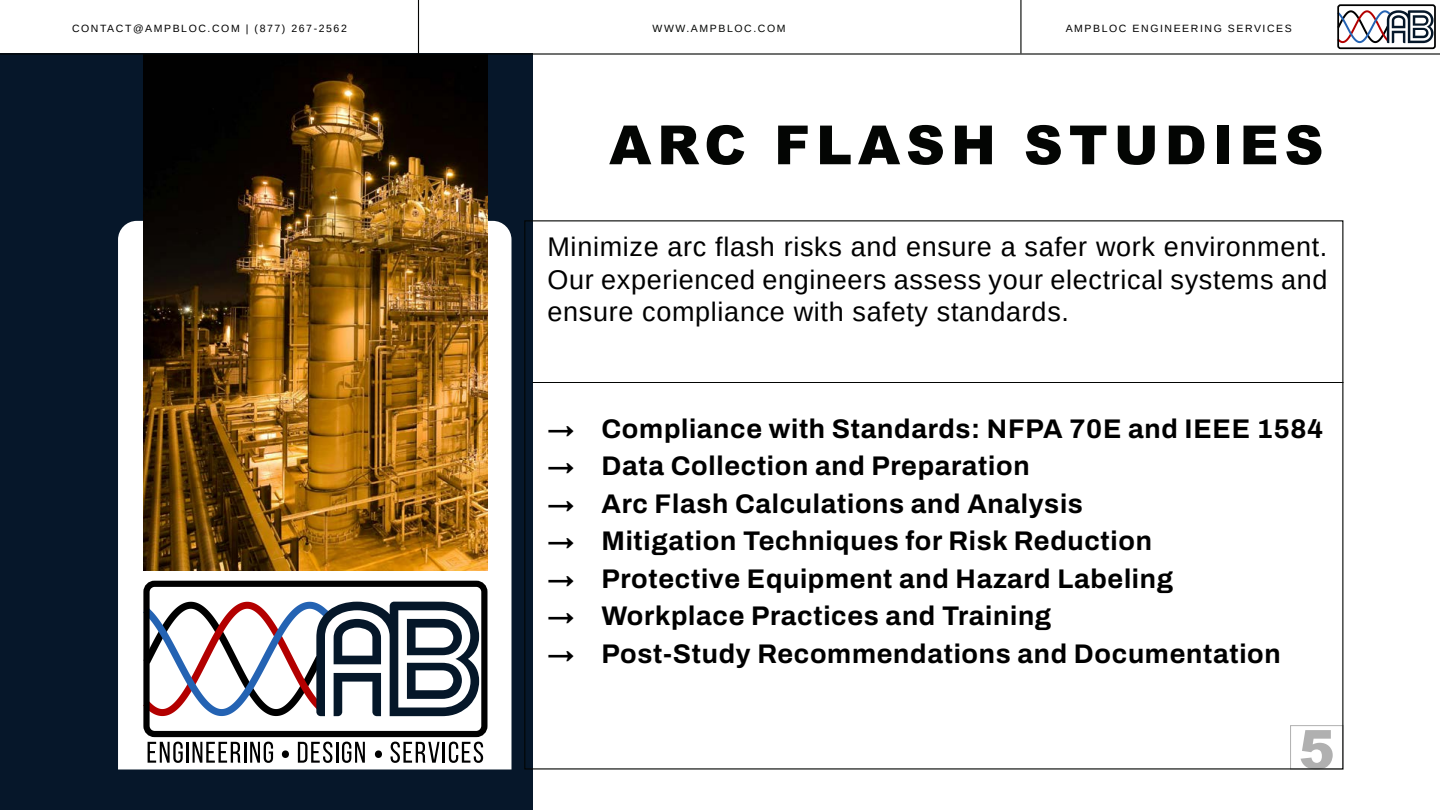
<style>
.page{position:relative;width:1440px;height:810px;background:#fff}
.page>*{position:absolute;margin:0;border:0;box-sizing:border-box;transform-origin:0 0}
.t1{font:900 54px "Arial";letter-spacing:.11em;color:#030503}
.t2{font:900 54px "Arial";color:#b0b0b0}
.t3{font:600 27px "Archivo";letter-spacing:.025em;color:#000}
.t4{font:27px/32.4px "Arimo";letter-spacing:.025em;color:#000;text-align:justify}
.t5{font:10.5px "Arimo";letter-spacing:.15em;color:#000}
.t6{font:10.5px "Arimo";letter-spacing:.15em;color:#030503}
</style>
<div class="page">
<div style="left:1290px;top:725px;width:53px;height:45px;border:1px solid #b0b0b0"></div>
<div style="left:0;top:53px;width:532px;height:757px;background:#06172a"></div>
<hr style="left:532px;top:382px;width:811px;height:1px;background:#030503">
<hr style="left:418px;top:0;width:1px;height:55px;background:#030503">
<hr style="left:1020px;top:0;width:2px;height:53px;background:#030503">
<div style="left:118px;top:221px;width:394px;height:549px;background:#fff"></div>
<svg style="left:148px;top:742px;width:35px;height:21px"></svg>
<hr style="left:186px;top:742px;width:3px;height:21px;background:#000">
<svg style="left:193px;top:742px;width:47px;height:21px"></svg>
<hr style="left:244px;top:742px;width:2px;height:21px;background:#000">
<svg style="left:250px;top:742px;width:23px;height:21px"></svg>
<svg style="left:298px;top:742px;width:34px;height:21px"></svg>
<hr style="left:336px;top:742px;width:2px;height:21px;background:#000">
<svg style="left:342px;top:742px;width:23px;height:21px"></svg>
<svg style="left:391px;top:742px;width:49px;height:21px"></svg>
<hr style="left:443px;top:742px;width:2px;height:21px;background:#000">
<svg style="left:449px;top:742px;width:34px;height:21px"></svg>
<div style="left:282px;top:750px;width:7px;height:8px;background:#000;border-radius:50%"></div>
<div style="left:375px;top:750px;width:7px;height:8px;background:#000;border-radius:50%"></div>
<div style="left:143px;top:581px;width:344px;height:156px;border:6px solid #000;border-radius:8px"></div>
<svg style="left:138px;top:598px;width:341px;height:122px"></svg>
<img style="left:143px;top:55px;width:345px;height:515px">
<hr style="left:0;top:53px;width:1440px;height:2px;background:#030503">
<div style="left:1337px;top:4px;width:99px;height:45px;border:2px solid #000;border-radius:2px"></div>
<svg style="left:1337px;top:9px;width:96px;height:35px"></svg>
<p class="t5" style="left:72px;top:21px;width:276px">CONTACT@AMPBLOC.COM | (877) 267-2562</p>
<p class="t5" style="left:1066px;top:21px;width:228px">AMPBLOC ENGINEERING SERVICES</p>
<p class="t6" style="left:653px;top:21px;width:134px">WWW.AMPBLOC.COM</p>
<h1 class="t1" style="left:609px;top:106px;width:716px">ARC FLASH STUDIES</h1>
<p class="t4" style="left:548px;top:231px;width:781px">Minimize arc flash risks and ensure a safer work environment.<br>Our experienced engineers assess your electrical systems and ensure compliance with safety standards.</p>
<p class="t3" style="left:548px;top:408px;width:777px">→ Compliance with Standards: NFPA 70E and IEEE 1584</p>
<p class="t3" style="left:548px;top:446px;width:484px">→ Data Collection and Preparation</p>
<p class="t3" style="left:548px;top:483px;width:537px">→ Arc Flash Calculations and Analysis</p>
<p class="t3" style="left:548px;top:521px;width:606px">→ Mitigation Techniques for Risk Reduction</p>
<p class="t3" style="left:548px;top:558px;width:627px">→ Protective Equipment and Hazard Labeling</p>
<p class="t3" style="left:548px;top:596px;width:505px">→ Workplace Practices and Training</p>
<p class="t3" style="left:548px;top:633px;width:735px">→ Post-Study Recommendations and Documentation</p>
<h1 class="t2" style="left:1299px;top:710px;width:38px">5</h1>
</div>
